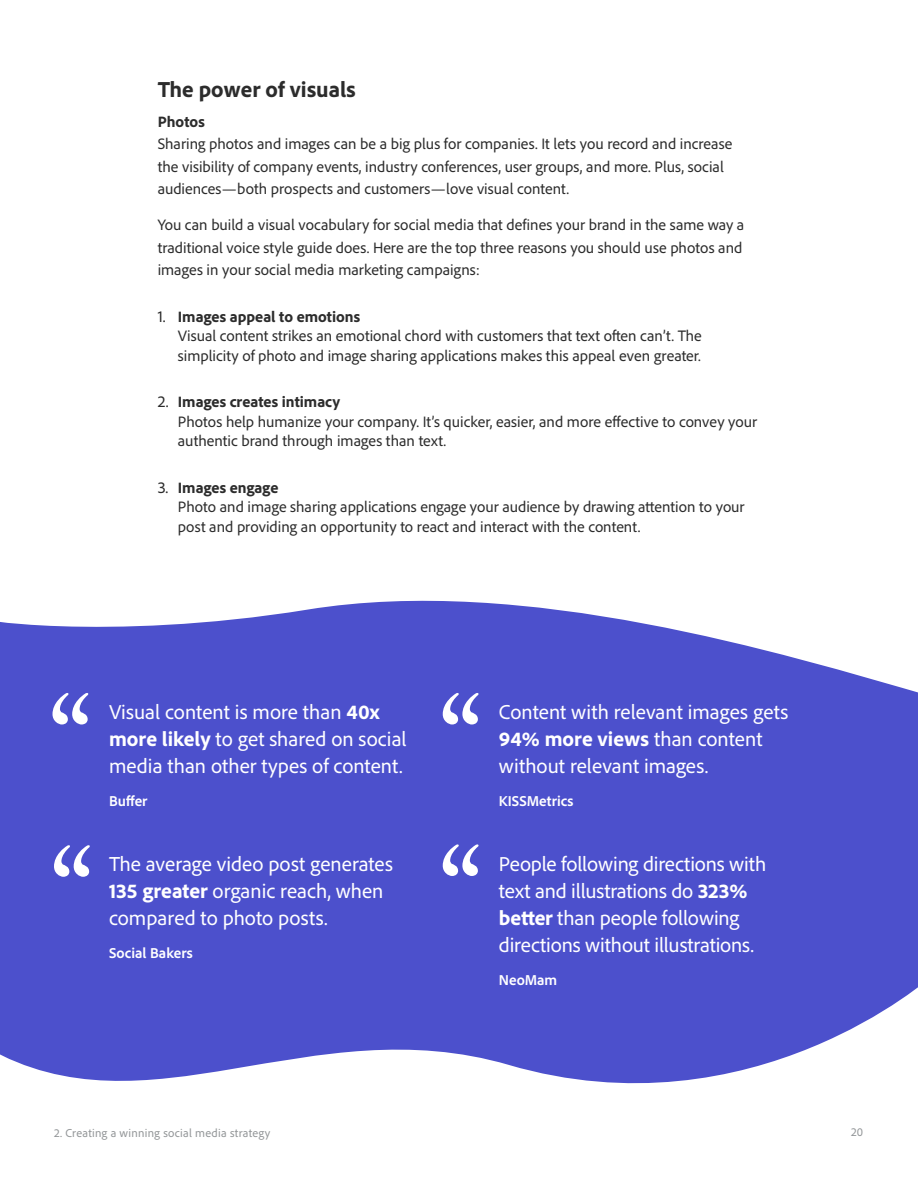
<style>
.page{position:relative;width:918px;height:1188px;background:#fff}
.page>*{position:absolute;margin:0;border:0;box-sizing:border-box;transform-origin:0 0}
.t1{font:800 22.5px "Adobe Clean";letter-spacing:.005em;color:#2c2c2c}
.Pull_Quote{font:21px/27px "Adobe Clean";color:#fff}
.Body{font:15.75px/19.5px "Adobe Clean";color:#2c2c2c}
.Pull_Quote_Name{font:700 15px "Adobe Clean";color:#fff}
.Page_Number{font:12px "Adobe Clean";letter-spacing:.02em;color:#939698}
.s1{font-weight:800}
.s2{font-size:16.5px}
</style>
<div class="page">
<svg style="left:0;top:600px;width:918px;height:484px;fill:#4c50cc"></svg>
<svg style="left:52px;top:693px;width:36px;height:31px"></svg>
<svg style="left:54px;top:845px;width:36px;height:32px"></svg>
<svg style="left:443px;top:693px;width:35px;height:31px"></svg>
<svg style="left:443px;top:844px;width:35px;height:32px"></svg>
<h3 class="t1" style="left:158px;top:75px;width:200px">The power of visuals</h3>
<p class="Body" style="left:158px;top:110px;width:576px;line-height:22.5px"><span class="s1">Photos<br></span>Sharing photos and images can be a big plus for companies. It lets you record and increase the visibility of company events, industry conferences, user groups, and more. Plus, social audiences—both prospects and customers—love visual content.</p>
<p class="Body" style="left:158px;top:213px;width:588px;line-height:22.5px">You can build a visual vocabulary for social media that defines your brand in the same way a traditional voice style guide does. Here are the top three reasons you should use photos and images in your social media marketing campaigns:</p>
<p class="Body" style="left:178px;top:306px;width:525px;text-indent:-20px"><span class="s2">1.</span> <span class="s1">Images appeal to emotions<br></span>Visual content strikes an emotional chord with customers that text often can’t. The simplicity of photo and image sharing applications makes this appeal even greater.</p>
<p class="Body" style="left:178px;top:392px;width:581px;text-indent:-20px"><span class="s2">2.</span> <span class="s1">Images creates intimacy<br></span>Photos help humanize your company. It’s quicker, easier, and more effective to convey your authentic brand through images than text.</p>
<p class="Body" style="left:178px;top:477px;width:568px;text-indent:-20px"><span class="s2">3.</span> <span class="s1">Images engage<br></span>Photo and image sharing applications engage your audience by drawing attention to your post and providing an opportunity to react and interact with the content.</p>
<p class="Pull_Quote" style="left:109px;top:698px;width:299px">Visual content is more than <span class="s1">40x more likely</span> to get shared on social media than other types of content.</p>
<p class="Pull_Quote_Name" style="left:109px;top:792px;width:40px">Buffer</p>
<p class="Pull_Quote" style="left:109px;top:850px;width:285px">The average video post generates<br><span class="s1">135 greater</span> organic reach, when compared to photo posts.</p>
<p class="Pull_Quote_Name" style="left:109px;top:943px;width:85px">Social Bakers</p>
<p class="Pull_Quote" style="left:499px;top:698px;width:291px">Content with relevant images gets<br><span class="s1">94% more views</span> than content without relevant images.</p>
<p class="Pull_Quote_Name" style="left:499px;top:792px;width:76px">KISSMetrics</p>
<p class="Pull_Quote" style="left:499px;top:850px;width:269px">People following directions with text and illustrations do <span class="s1">323% better</span> than people following directions without illustrations.</p>
<p class="Pull_Quote_Name" style="left:499px;top:970px;width:60px">NeoMam</p>
<p class="Page_Number" style="left:54px;top:1125px;width:218px">2. Creating a winning social media strategy</p>
<p class="Page_Number" style="left:851px;top:1124px;width:14px">20</p>
</div>
